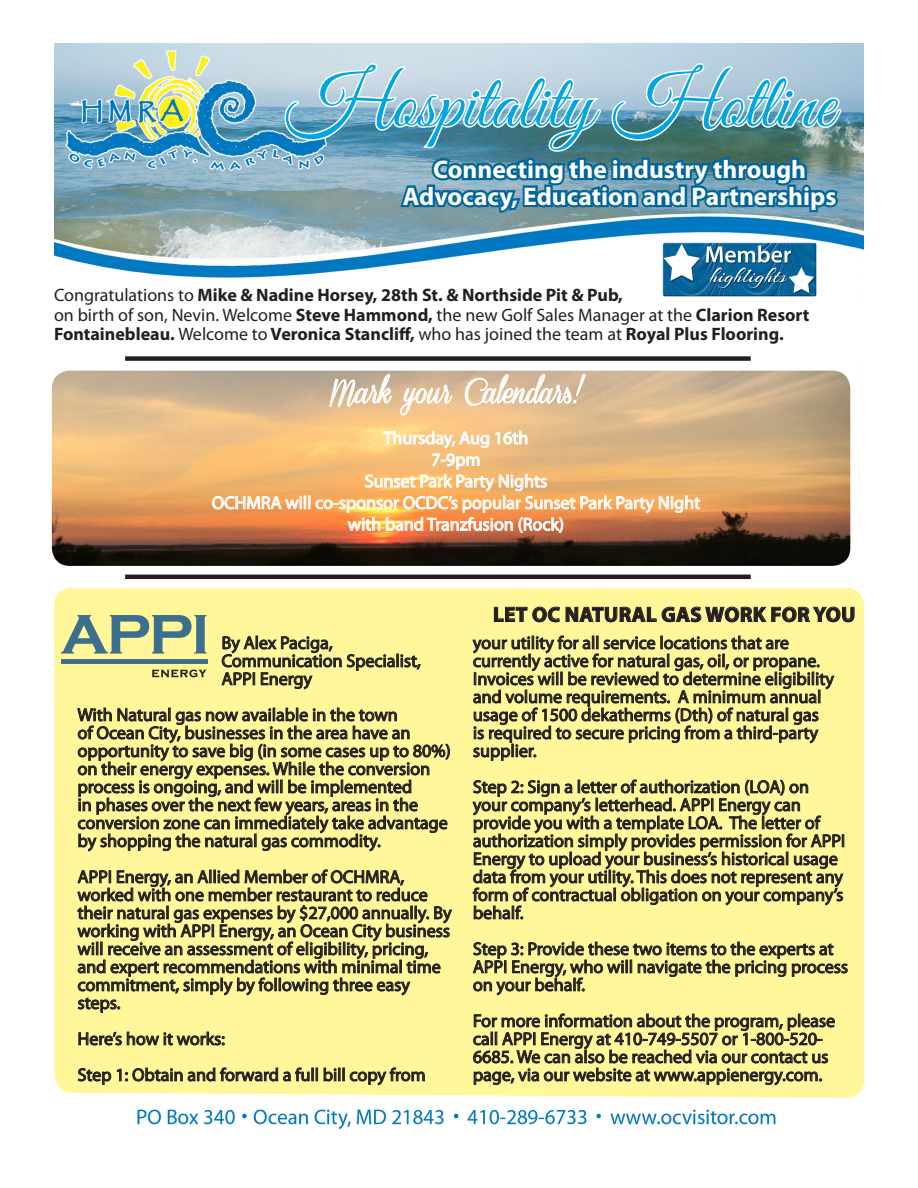
<style>
.page{position:relative;width:918px;height:1188px;background:#fff}
.page>*{position:absolute;margin:0;border:0;box-sizing:border-box;transform-origin:0 0}
.t1{font:76.5px "Great Vibes";color:#00a6e4}
.t2{font:27px "Coneria Script Demo";color:#fff}
.t3{font:700 25.5px "Myriad Pro";color:#fff}
.t4{font:700 21px "Myriad Pro";letter-spacing:.02em;color:#231f20}
.t5{font:18px/18px "Myriad Pro";color:#231f20}
.t6{font:700 18px/19.5px "Myriad Pro";color:#231f20}
.t7{font:18px "Myriad Pro";color:#fff}
.s1{font-weight:400}
</style>
<div class="page">
<img style="left:54px;top:44px;width:810px;height:1086px">
<svg style="left:284px;top:62px;width:559px;height:220px"></svg>
<img style="left:662px;top:241px;width:156px;height:57px">
<div style="left:54px;top:588px;width:810px;height:510px;background:#fff79a"></div>
<svg style="left:494px;top:606px;width:361px;height:16px;background:#beb876"></svg>
<svg style="left:221px;top:636px;width:200px;height:54px;background:#d4cc82"></svg>
<svg style="left:77px;top:707px;width:373px;height:145px;background:#c7c07a"></svg>
<svg style="left:77px;top:869px;width:375px;height:144px;background:#cac37d"></svg>
<svg style="left:78px;top:1031px;width:146px;height:15px;background:#b5ae71"></svg>
<svg style="left:78px;top:1067px;width:347px;height:19px;background:#c4bd79"></svg>
<svg style="left:472px;top:635px;width:363px;height:126px;background:#cec77f"></svg>
<svg style="left:472px;top:779px;width:372px;height:141px;background:#c8c17b"></svg>
<svg style="left:473px;top:941px;width:375px;height:55px;background:#d1ca80"></svg>
<svg style="left:473px;top:1013px;width:362px;height:73px;background:#c4bd79"></svg>
<div style="left:116px;top:346px;width:644px;height:24px;background:#fff"></div>
<div style="left:125px;top:356px;width:626px;height:5px;background:#231f20"></div>
<img style="left:62px;top:601px;width:145px;height:86px">
<div style="left:116px;top:565px;width:644px;height:23px;background:#fff"></div>
<hr style="left:125px;top:575px;width:626px;height:4px;background:#231f20">
<img style="left:52px;top:371px;width:798px;height:195px">
<svg style="left:329px;top:370px;width:63px;height:43px;background:#d9c2a7"></svg>
<svg style="left:400px;top:383px;width:53px;height:33px;background:#eccba6"></svg>
<svg style="left:464px;top:373px;width:122px;height:40px;background:#e0c5a6"></svg>
<svg style="left:212px;top:430px;width:488px;height:103px;background:#eeb478"></svg>
<p class="t1" style="left:287px;top:61px;width:549px">Hospitality Hotline</p>
<p class="t3" style="left:433px;top:153px;width:375px">Connecting the industry through</p>
<p class="t3" style="left:403px;top:180px;width:435px">Advocacy, Education and Partnerships</p>
<p class="t6" style="left:54px;top:285px;width:757px"><span class="s1">Congratulations to</span> Mike &amp; Nadine Horsey, 28th St. &amp; Northside Pit &amp; Pub,<br><span class="s1">on birth of son, Nevin. Welcome</span> Steve Hammond, <span class="s1">the new Golf Sales Manager at the</span> Clarion Resort<br>Fontainebleau. <span class="s1">Welcome to</span> Veronica Stancliff, <span class="s1">who has joined the team at</span> Royal Plus Flooring.</p>
<p class="t2" style="left:330px;top:377px;width:254px">Mark your Calendars!</p>
<p class="t7" style="left:384px;top:427px;width:146px">Thursday, Aug 16th</p>
<p class="t7" style="left:431px;top:448px;width:51px">7-9pm</p>
<p class="t7" style="left:365px;top:470px;width:184px">Sunset Park Party Nights</p>
<p class="t7" style="left:212px;top:492px;width:490px">OCHMRA will co-sponsor OCDC’s popular Sunset Park Party Night</p>
<p class="t7" style="left:348px;top:513px;width:218px">with band Tranzfusion (Rock)</p>
<p class="t5" style="left:222px;top:633px;width:201px">By Alex Paciga,<br>Communication Specialist,<br>APPI Energy</p>
<p class="t5" style="left:78px;top:705px;width:375px">With Natural gas now available in the town<br>of Ocean City, businesses in the area have an opportunity to save big (in some cases up to 80%) on their energy expenses. While the conversion process is ongoing, and will be implemented<br>in phases over the next few years, areas in the conversion zone can immediately take advantage by shopping the natural gas commodity.</p>
<p class="t5" style="left:78px;top:867px;width:375px">APPI Energy, an Allied Member of OCHMRA, worked with one member restaurant to reduce their natural gas expenses by $27,000 annually. By working with APPI Energy, an Ocean City business will receive an assessment of eligibility, pricing, and expert recommendations with minimal time commitment, simply by following three easy steps.</p>
<p class="t5" style="left:78px;top:1029px;width:149px">Here’s how it works:</p>
<p class="t5" style="left:78px;top:1065px;width:350px">Step 1: Obtain and forward a full bill copy from</p>
<p class="t4" style="left:493px;top:601px;width:364px">LET OC NATURAL GAS WORK FOR YOU</p>
<p class="t5" style="left:473px;top:633px;width:362px">your utility for all service locations that are currently active for natural gas, oil, or propane.<br>Invoices will be reviewed to determine eligibility and volume requirements. A minimum annual usage of 1500 dekatherms (Dth) of natural gas is required to secure pricing from a third-party supplier.</p>
<p class="t5" style="left:473px;top:777px;width:374px">Step 2: Sign a letter of authorization (LOA) on your company’s letterhead. APPI Energy can provide you with a template LOA. The letter of authorization simply provides permission for APPI Energy to upload your business’s historical usage data from your utility. This does not represent any form of contractual obligation on your company’s behalf.</p>
<p class="t5" style="left:473px;top:939px;width:377px">Step 3: Provide these two items to the experts at<br>APPI Energy, who will navigate the pricing process on your behalf.</p>
<p class="t5" style="left:473px;top:1011px;width:364px">For more information about the program, please call APPI Energy at 410-749-5507 or 1-800-520- 6685. We can also be reached via our contact us page, via our website at www.appienergy.com.</p>
</div>
